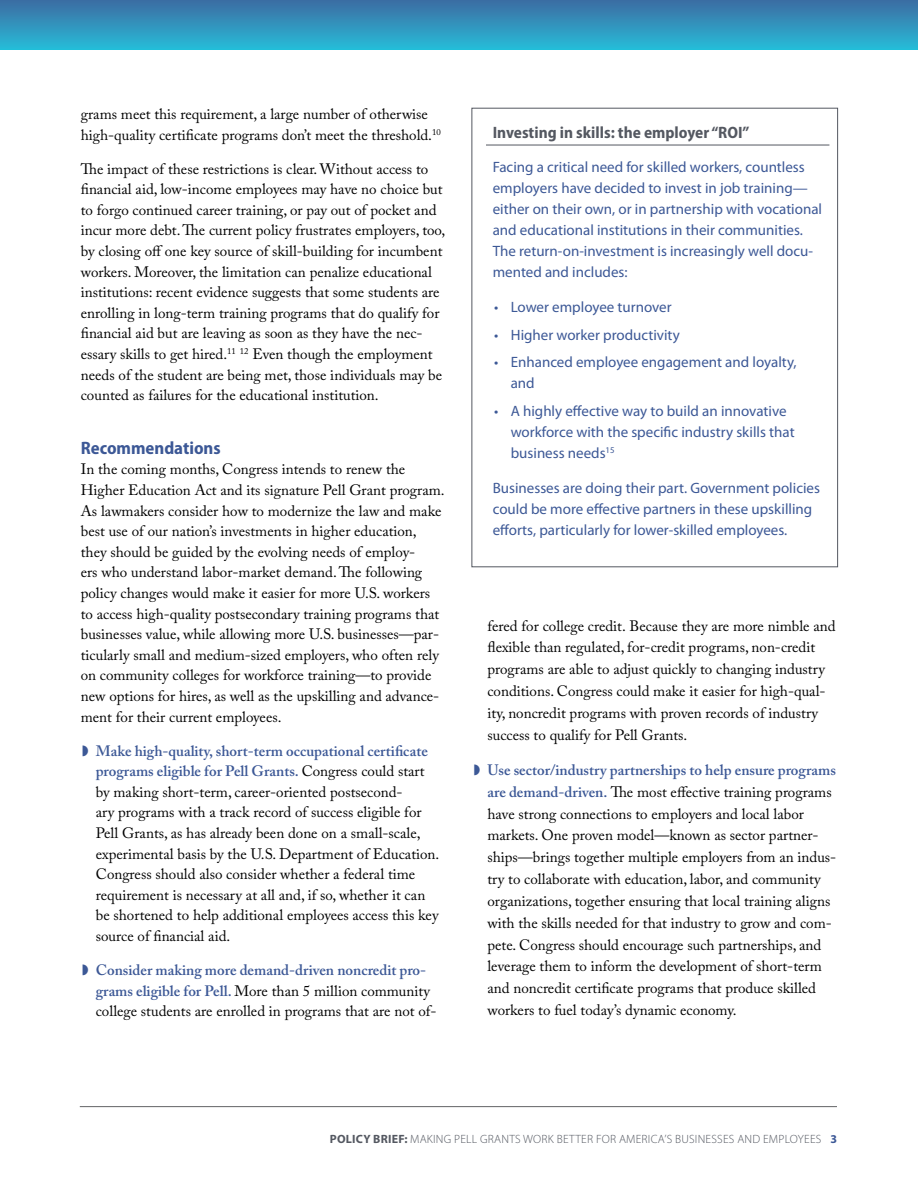
<style>
.page{position:relative;width:918px;height:1188px;background:#fff}
.page>*{position:absolute;margin:0;border:0;box-sizing:border-box;transform-origin:0 0}
.t1{font:700 semi-condensed 18px "Myriad Pro";color:#3c5896}
.t2{font:700 semi-condensed 16.5px "Myriad Pro";color:#545861}
.t3{font:15px/20.5px "Adobe Caslon Pro";color:#000}
.t4{font:15px/21px "Myriad Pro";color:#3c5896}
.t5{font:300 12px "Myriad Pro";letter-spacing:.02em;color:#545861}
.s1{font-weight:600;color:#3c5896}
.s2{font-weight:700}
.s3{font-weight:700;color:#3c5896}
</style>
<div class="page">
<hr style="left:80px;top:1106px;width:757px;height:1px;background:#636466">
<hr style="left:486px;top:145px;width:343px;height:1px;background:#545861">
<div style="left:0;top:0;width:918px;height:50px;background:linear-gradient(to bottom,#3d6ca2,#27bbd7)"></div>
<p class="t3" style="left:81px;top:104px;width:362px">grams meet this requirement, a large number of otherwise high-quality certificate programs don’t meet the threshold.<sup>10</sup></p>
<p class="t3" style="left:81px;top:158px;width:366px">The impact of these restrictions is clear. Without access to financial aid, low-income employees may have no choice but to forgo continued career training, or pay out of pocket and incur more debt. The current policy frustrates employers, too, by closing off one key source of skill-building for incumbent workers. Moreover, the limitation can penalize educational institutions: recent evidence suggests that some students are enrolling in long-term training programs that do qualify for financial aid but are leaving as soon as they have the nec&shy;essary skills to get hired.<sup>11</sup> <sup>12</sup> Even though the employment needs of the student are being met, those individuals may be counted as failures for the educational institution.</p>
<p class="t1" style="left:81px;top:438px;width:141px">Recommendations</p>
<p class="t3" style="left:81px;top:459px;width:365px">In the coming months, Congress intends to renew the Higher Education Act and its signature Pell Grant program.<br>As lawmakers consider how to modernize the law and make best use of our nation’s investments in higher education, they should be guided by the evolving needs of employ-<br>ers who understand labor-market demand. The following policy changes would make it easier for more U.S. workers to access high-quality postsecondary training programs that businesses value, while allowing more U.S. businesses—par&shy;ticularly small and medium-sized employers, who often rely on community colleges for workforce training—to provide new options for hires, as well as the upskilling and advance&shy;ment for their current employees.</p>
<p class="t3" style="left:96px;top:740px;width:345px"><span class="s1">Make high-quality, short-term occupational certificate programs eligible for Pell Grants.</span> Congress could start by making short-term, career-oriented postsecond-<br>ary programs with a track record of success eligible for Pell Grants, as has already been done on a small-scale, experimental basis by the U.S. Department of Education.<br>Congress should also consider whether a federal time requirement is necessary at all and, if so, whether it can be shortened to help additional employees access this key source of financial aid.</p>
<p class="t3" style="left:96px;top:960px;width:342px"><span class="s1">Consider making more demand-driven noncredit pro&shy;grams eligible for Pell.</span> More than 5 million community college students are enrolled in programs that are not of-</p>
<p class="t2" style="left:493px;top:123px;width:258px">Investing in skills: the employer “ROI”</p>
<p class="t4" style="left:493px;top:157px;width:331px">Facing a critical need for skilled workers, countless employers have decided to invest in job training— either on their own, or in partnership with vocational and educational institutions in their communities.<br>The return-on-investment is increasingly well docu&shy;mented and includes:</p>
<p class="t4" style="left:494px;top:296px;width:179px">• Lower employee turnover</p>
<p class="t4" style="left:494px;top:324px;width:187px">• Higher worker productivity</p>
<p class="t4" style="left:511px;top:352px;width:287px;text-indent:-16px">• Enhanced employee engagement and loyalty, and</p>
<p class="t4" style="left:511px;top:400px;width:285px;text-indent:-16px">• A highly effective way to build an innovative workforce with the specific industry skills that business needs<sup>15</sup></p>
<p class="t4" style="left:493px;top:477px;width:329px">Businesses are doing their part. Government policies could be more effective partners in these upskilling efforts, particularly for lower-skilled employees.</p>
<p class="t3" style="left:487px;top:615px;width:350px;line-height:21.8px">fered for college credit. Because they are more nimble and flexible than regulated, for-credit programs, non-credit programs are able to adjust quickly to changing industry conditions. Congress could make it easier for high-qual&shy;ity, noncredit programs with proven records of industry success to qualify for Pell Grants.</p>
<p class="t3" style="left:487px;top:759px;width:350px;line-height:21.8px"><span class="s1">Use sector/industry partnerships to help ensure programs are demand-driven.</span> The most effective training programs have strong connections to employers and local labor markets. One proven model—known as sector partner&shy;ships—brings together multiple employers from an indus&shy;try to collaborate with education, labor, and community organizations, together ensuring that local training aligns with the skills needed for that industry to grow and com&shy;pete. Congress should encourage such partnerships, and leverage them to inform the development of short-term and noncredit certificate programs that produce skilled workers to fuel today’s dynamic economy.</p>
<p class="t5" style="left:330px;top:1132px;width:509px"><span class="s2">POLICY BRIEF:</span> MAKING PELL GRANTS WORK BETTER FOR AMERICA’S BUSINESSES AND EMPLOYEES <span class="s3">3</span></p>
</div>
